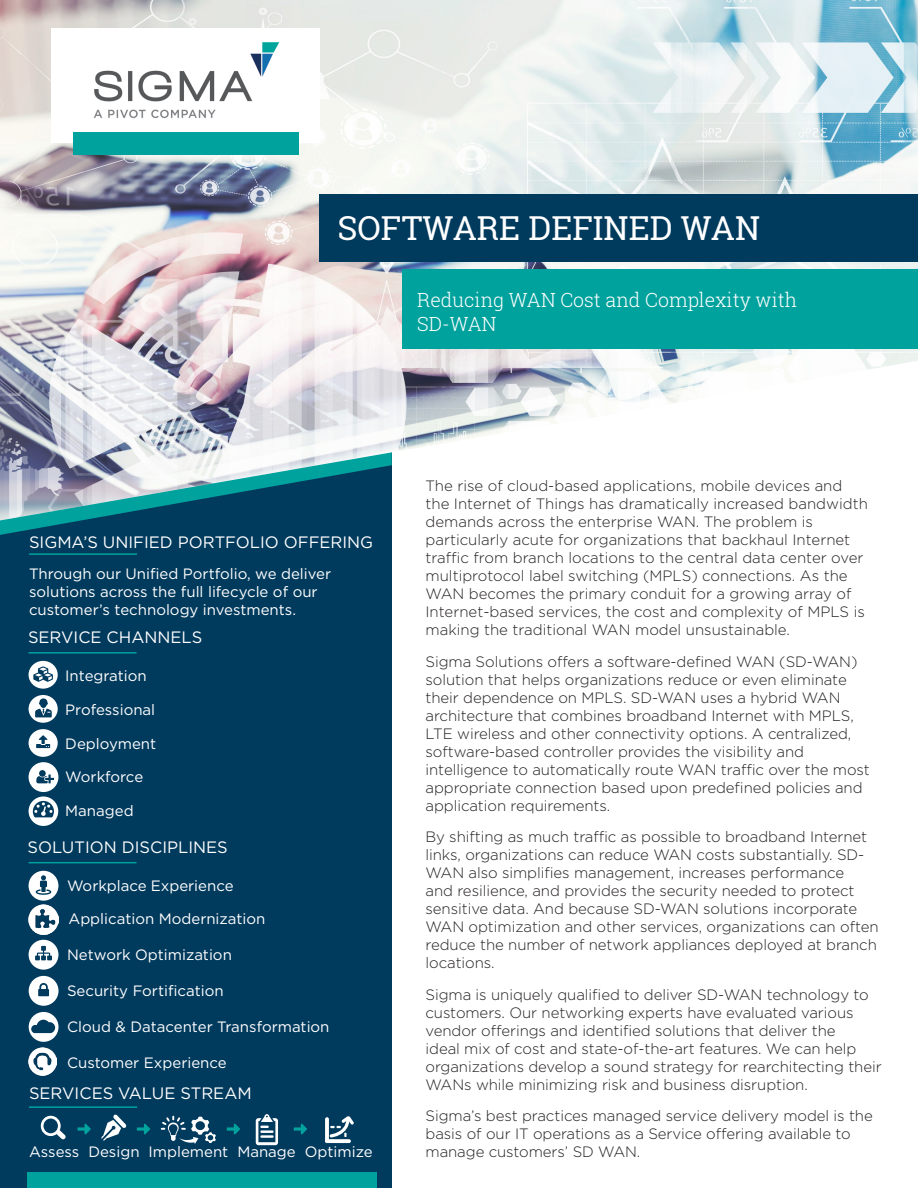
<style>
.page{position:relative;width:918px;height:1188px;background:#fff}
.page>*{position:absolute;margin:0;border:0;box-sizing:border-box;transform-origin:0 0}
.Big_headline{font:33px "Roboto Slab";color:#fff}
.Big_headline-2{font:300 19.5px/24px "Roboto Slab";color:#fff}
.Body{font:16.5px "Gotham";color:#fff}
.Body_Bullets{font:16.5px "Gotham";color:#fff}
.Body-2{font:300 15px/18px "Gotham";letter-spacing:-.005em;color:#231f20}
.Body_Bullets-2{font:300 15px/18px "Gotham";letter-spacing:-.005em;color:#231f20}
.Body-3{font:15px "Gotham";color:#fff}
.Body_Bullets-3{font:15px/18px "Gotham";color:#fff}
</style>
<div class="page">
<div style="left:0;top:427px;width:392px;height:761px;background:#003a5d"></div>
<svg style="left:0;top:520px;width:83px;height:15px"></svg>
<img style="left:0;top:0;width:918px;height:520px">
<div style="left:403px;top:269px;width:515px;height:79px;background:#00a29d"></div>
<div style="left:51px;top:29px;width:269px;height:114px;background:#fff"></div>
<img style="left:93px;top:42px;width:187px;height:77px">
<div style="left:73px;top:132px;width:225px;height:23px;background:#00a29d"></div>
<div style="left:320px;top:194px;width:598px;height:68px;background:#003a5d"></div>
<div style="left:27px;top:1173px;width:350px;height:15px;background:#00a29d"></div>
<hr style="left:29px;top:1106px;width:108px;height:2px;background:#00a29d">
<svg style="left:77px;top:1124px;width:14px;height:10px"></svg>
<svg style="left:41px;top:1116px;width:25px;height:24px"></svg>
<svg style="left:137px;top:1124px;width:13px;height:10px"></svg>
<svg style="left:227px;top:1124px;width:13px;height:10px"></svg>
<svg style="left:294px;top:1124px;width:13px;height:10px"></svg>
<svg style="left:101px;top:1114px;width:25px;height:27px"></svg>
<svg style="left:161px;top:1116px;width:55px;height:28px"></svg>
<svg style="left:325px;top:1117px;width:4px;height:26px"></svg>
<svg style="left:325px;top:1139px;width:26px;height:4px"></svg>
<svg style="left:330px;top:1116px;width:24px;height:21px"></svg>
<svg style="left:256px;top:1114px;width:22px;height:31px"></svg>
<hr style="left:260px;top:1130px;width:14px;height:3px;background:#fff">
<hr style="left:260px;top:1135px;width:14px;height:3px;background:#fff">
<hr style="left:29px;top:553px;width:108px;height:2px;background:#00a19c">
<div style="left:29px;top:695px;width:29px;height:28px;background:#fff;border-radius:50%"></div>
<svg style="left:35px;top:698px;width:17px;height:19px"></svg>
<hr style="left:29px;top:652px;width:108px;height:2px;background:#00a19c">
<div style="left:29px;top:661px;width:29px;height:28px;background:#fff;border-radius:50%"></div>
<svg style="left:33px;top:666px;width:20px;height:16px"></svg>
<div style="left:29px;top:729px;width:29px;height:28px;background:#fff;border-radius:50%"></div>
<svg style="left:36px;top:735px;width:14px;height:13px"></svg>
<svg style="left:29px;top:796px;width:29px;height:30px"></svg>
<svg style="left:33px;top:801px;width:21px;height:16px"></svg>
<div style="left:29px;top:762px;width:29px;height:30px;background:#fff;border-radius:50%"></div>
<svg style="left:36px;top:770px;width:18px;height:13px"></svg>
<hr style="left:29px;top:862px;width:108px;height:1px;background:#00a19c">
<div style="left:29px;top:871px;width:29px;height:30px;background:#fff;border-radius:50%"></div>
<svg style="left:36px;top:875px;width:15px;height:20px"></svg>
<svg style="left:29px;top:1012px;width:30px;height:30px"></svg>
<svg style="left:31px;top:1020px;width:24px;height:13px"></svg>
<div style="left:29px;top:976px;width:30px;height:30px;background:#fff;border-radius:50%"></div>
<svg style="left:38px;top:983px;width:11px;height:13px"></svg>
<img style="left:28px;top:1048px;width:28px;height:28px">
<div style="left:29px;top:940px;width:29px;height:30px;background:#fff;border-radius:50%"></div>
<svg style="left:35px;top:946px;width:17px;height:14px"></svg>
<img style="left:29px;top:905px;width:29px;height:30px">
<p class="Big_headline" style="left:338px;top:206px;width:424px">SOFTWARE DEFINED WAN</p>
<p class="Big_headline-2" style="left:417px;top:288px;width:381px">Reducing WAN Cost and Complexity with<br>SD-WAN</p>
<p class="Body_Bullets" style="left:29px;top:532px;width:346px">SIGMA’S UNIFIED PORTFOLIO OFFERING</p>
<p class="Body_Bullets-3" style="left:29px;top:565px;width:304px">Through our Unified Portfolio, we deliver solutions across the full lifecycle of our customer’s technology investments.</p>
<p class="Body" style="left:28px;top:627px;width:176px">SERVICE CHANNELS</p>
<p class="Body-3" style="left:65px;top:666px;width:83px">Integration</p>
<p class="Body-3" style="left:65px;top:700px;width:91px">Professional</p>
<p class="Body-3" style="left:65px;top:734px;width:93px">Deployment</p>
<p class="Body-3" style="left:65px;top:768px;width:79px">Workforce</p>
<p class="Body-3" style="left:65px;top:801px;width:70px">Managed</p>
<p class="Body" style="left:27px;top:837px;width:202px">SOLUTION DISCIPLINES</p>
<p class="Body-3" style="left:67px;top:876px;width:168px">Workplace Experience</p>
<p class="Body-3" style="left:69px;top:909px;width:198px">Application Modernization</p>
<p class="Body-3" style="left:67px;top:945px;width:166px">Network Optimization</p>
<p class="Body-3" style="left:67px;top:981px;width:158px">Security Fortification</p>
<p class="Body-3" style="left:67px;top:1017px;width:264px">Cloud &amp; Datacenter Transformation</p>
<p class="Body-3" style="left:67px;top:1053px;width:161px">Customer Experience</p>
<p class="Body" style="left:29px;top:1082px;width:224px">SERVICES VALUE STREAM</p>
<p class="Body-3" style="left:29px;top:1142px;width:345px">Assess Design Implement Manage Optimize</p>
<p class="Body-2" style="left:426px;top:477px;width:444px">The rise of cloud-based applications, mobile devices and the Internet of Things has dramatically increased bandwidth demands across the enterprise WAN. The problem is particularly acute for organizations that backhaul Internet traffic from branch locations to the central data center over multiprotocol label switching (MPLS) connections. As the WAN becomes the primary conduit for a growing array of Internet-based services, the cost and complexity of MPLS is making the traditional WAN model unsustainable.</p>
<p class="Body-2" style="left:426px;top:652px;width:446px">Sigma Solutions offers a software-defined WAN (SD-WAN) solution that helps organizations reduce or even eliminate their dependence on MPLS. SD-WAN uses a hybrid WAN architecture that combines broadband Internet with MPLS, LTE wireless and other connectivity options. A centralized, software-based controller provides the visibility and intelligence to automatically route WAN traffic over the most appropriate connection based upon predefined policies and application requirements.</p>
<p class="Body_Bullets-2" style="left:426px;top:828px;width:455px">By shifting as much traffic as possible to broadband Internet links, organizations can reduce WAN costs substantially. SD-WAN also simplifies management, increases performance<br>and resilience, and provides the security needed to protect sensitive data. And because SD-WAN solutions incorporate WAN optimization and other services, organizations can often reduce the number of network appliances deployed at branch locations.</p>
<p class="Body_Bullets-2" style="left:426px;top:985px;width:458px">Sigma is uniquely qualified to deliver SD-WAN technology to customers. Our networking experts have evaluated various vendor offerings and identified solutions that deliver the<br>ideal mix of cost and state-of-the-art features. We can help organizations develop a sound strategy for rearchitecting their WANs while minimizing risk and business disruption.</p>
<p class="Body_Bullets-2" style="left:426px;top:1107px;width:449px">Sigma’s best practices managed service delivery model is the basis of our IT operations as a Service offering available to manage customers’ SD WAN.</p>
</div>
